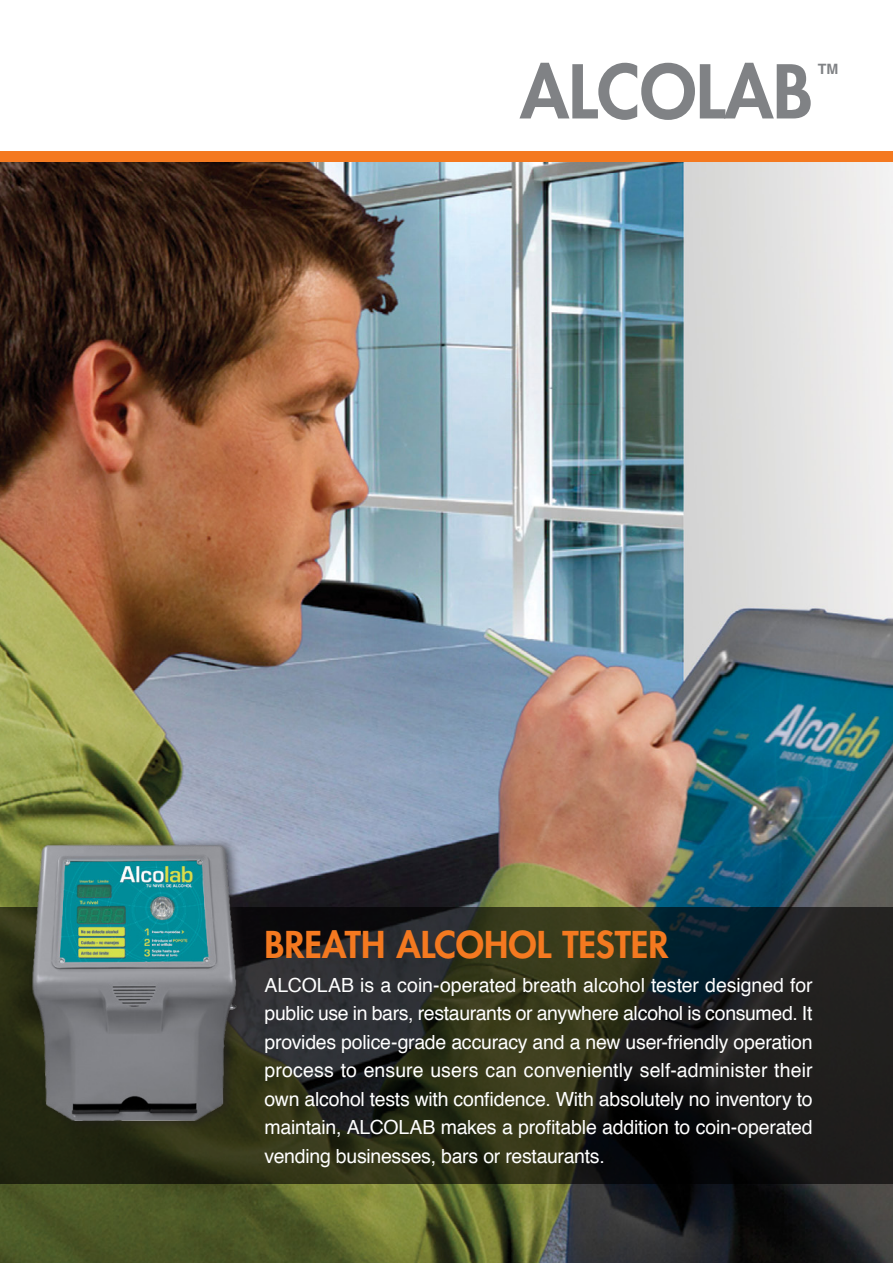
<style>
.page{position:relative;width:893px;height:1263px;background:#fff}
.page>*{position:absolute;margin:0;border:0;box-sizing:border-box;transform-origin:0 0}
.t1{font:800 72px "Futura Std";letter-spacing:-.005em;color:#808285}
.t2{font:800 36px "Futura Std";color:#f47920}
.t3{font:19.5px/28.5px "Helvetica";letter-spacing:-.015em;color:#fff;text-align:justify}
.t4{font:700 14.25px "Helvetica";color:#808285}
</style>
<div class="page">
<img style="left:0;top:162px;width:893px;height:1101px">
<svg style="left:0;top:907px;width:893px;height:277px;background:#24261b"></svg>
<div style="left:29px;top:837px;width:221px;height:295px;background:#231f20;opacity:.65"></div>
<img style="left:22px;top:838px;width:223px;height:283px">
<div style="left:0;top:151px;width:893px;height:11px;background:#f47920"></div>
<h1 class="t1" style="left:520px;top:46px;width:294px">ALCOLAB</h1>
<p class="t4" style="left:818px;top:58px;width:22px">TM</p>
<h2 class="t2" style="left:265px;top:922px;width:405px">BREATH ALCOHOL TESTER</h2>
<p class="t3" style="left:265px;top:971px;width:549px">ALCOLAB is a coin-operated breath alcohol tester designed for public use in bars, restaurants or anywhere alcohol is consumed. It provides police-grade accuracy and a new user-friendly operation process to ensure users can conveniently self-administer their own alcohol tests with confidence. With absolutely no inventory to maintain, ALCOLAB makes a profitable addition to coin-operated vending businesses, bars or restaurants.</p>
</div>
